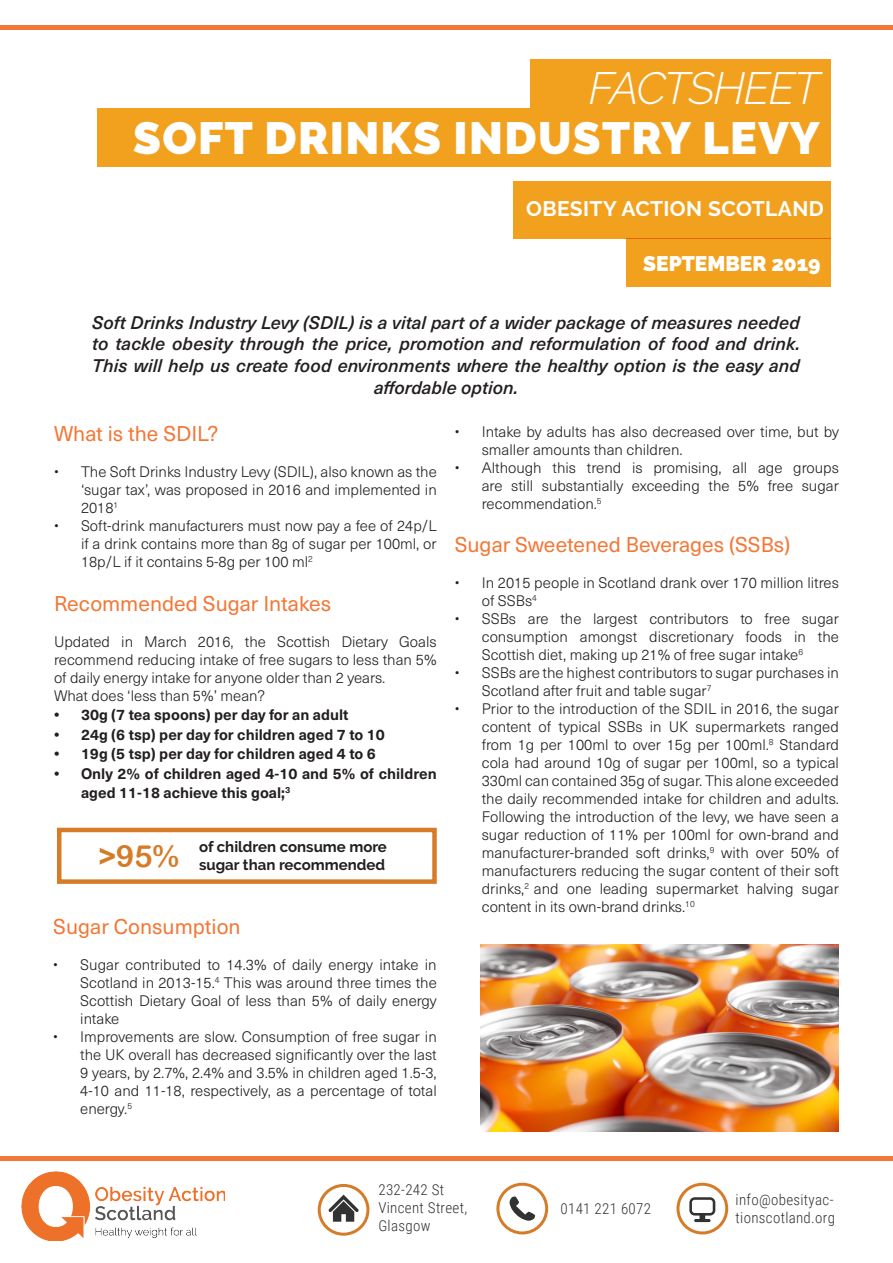
<style>
.page{position:relative;width:893px;height:1263px;background:#fff}
.page>*{position:absolute;margin:0;border:0;box-sizing:border-box;transform-origin:0 0}
.Text_Right_Justify{font:900 45px "Raleway";letter-spacing:.03em;color:#fff}
.Text_Right_Justify-2{font:italic 300 45px "Raleway";letter-spacing:-.03em;color:#fff}
.t1{font:30.6px "Arial Rounded MT Bold";color:#d67b27}
.Big_Title{font:21px "Neue Haas Unica W1 G";color:#f37736}
.Text_Right_Justify-3{font:700 21px "Raleway";letter-spacing:.02em;color:#fff}
.t2{font:900 21px "Raleway";color:#fff}
.t3{font:italic 500 18px/21.6px "Neue Haas Unica W1 G";color:#231f20;text-align:center}
.t4{font:300 15px/18px "Neue Haas Unica W1 G";color:#231f20;text-align:justify}
.t5{font:700 15px/19.5px "Neue Haas Unica W1 G";color:#231f20}
.Text_Left_Justify{font:300 15px/18px "Roboto Condensed";letter-spacing:.02em;color:#333233}
.t6{font:700 15px/18px "Raleway";color:#231f20}
</style>
<div class="page">
<hr style="left:0;top:1157px;width:893px;height:4px;background:#f37736">
<img style="left:21px;top:1172px;width:204px;height:68px">
<svg style="left:328px;top:1194px;width:31px;height:28px"></svg>
<div style="left:318px;top:1184px;width:51px;height:52px;border:3px solid #d67b27;border-radius:50%"></div>
<svg style="left:510px;top:1196px;width:25px;height:25px"></svg>
<div style="left:496px;top:1183px;width:52px;height:51px;border:3px solid #d67b27;border-radius:50%"></div>
<svg style="left:689px;top:1197px;width:26px;height:25px"></svg>
<div style="left:676px;top:1183px;width:52px;height:51px;border:3px solid #d67b27;border-radius:50%"></div>
<div style="left:98px;top:108px;width:733px;height:58px;background:#f2a11f"></div>
<div style="left:530px;top:59px;width:301px;height:49px;background:#f2a11f"></div>
<div style="left:626px;top:238px;width:205px;height:49px;background:#f2a11f"></div>
<div style="left:513px;top:181px;width:318px;height:57px;background:#f2a11f"></div>
<hr style="left:0;top:25px;width:893px;height:4px;background:#f37736">
<img style="left:480px;top:944px;width:359px;height:188px">
<div style="left:57px;top:828px;width:380px;height:56px;border:4px solid #d67b27"></div>
<p class="Text_Right_Justify-2" style="left:589px;top:62px;width:233px">FACTSHEET</p>
<p class="Text_Right_Justify" style="left:133px;top:112px;width:688px">SOFT DRINKS INDUSTRY LEVY</p>
<p class="Text_Right_Justify-3" style="left:526px;top:196px;width:299px">OBESITY ACTION SCOTLAND</p>
<p class="t2" style="left:643px;top:252px;width:179px">SEPTEMBER 2019</p>
<p class="t3" style="left:92px;top:310px;width:709px">Soft Drinks Industry Levy (SDIL) is a vital part of a wider package of measures needed to tackle obesity through the price, promotion and reformulation of food and drink.<br>This will help us create food environments where the healthy option is the easy and affordable option.</p>
<p class="Big_Title" style="left:54px;top:418px;width:166px">What is the SDIL?</p>
<p class="t4" style="left:81px;top:462px;width:357px;text-indent:-27px">• The Soft Drinks Industry Levy (SDIL), also known as the ‘sugar tax’, was proposed in 2016 and implemented in 2018<sup>1</sup></p>
<p class="t4" style="left:81px;top:516px;width:357px;text-indent:-27px">• Soft-drink manufacturers must now pay a fee of 24p/L if a drink contains more than 8g of sugar per 100ml, or 18p/L if it contains 5-8g per 100 ml<sup>2</sup></p>
<p class="Big_Title" style="left:54px;top:587px;width:279px">Recommended Sugar Intakes</p>
<p class="t4" style="left:54px;top:631px;width:384px">Updated in March 2016, the Scottish Dietary Goals recommend reducing intake of free sugars to less than 5% of daily energy intake for anyone older than 2 years.</p>
<p class="t4" style="left:54px;top:685px;width:212px">What does ‘less than 5%’ mean?</p>
<p class="t5" style="left:54px;top:704px;width:296px">• 30g (7 tea spoons) per day for an adult</p>
<p class="t5" style="left:54px;top:723px;width:332px">• 24g (6 tsp) per day for children aged 7 to 10</p>
<p class="t5" style="left:54px;top:743px;width:323px">• 19g (5 tsp) per day for children aged 4 to 6</p>
<p class="t5" style="left:81px;top:762px;width:357px;text-indent:-27px">• Only 2% of children aged 4-10 and 5% of children aged 11-18 achieve this goal;<sup>3</sup></p>
<p class="t1" style="left:98px;top:838px;width:82px">&gt;95%</p>
<p class="t6" style="left:199px;top:837px;width:189px">of children consume more sugar than recommended</p>
<p class="Big_Title" style="left:53px;top:911px;width:189px">Sugar Consumption</p>
<p class="t4" style="left:80px;top:955px;width:358px;text-indent:-27px">• Sugar contributed to 14.3% of daily energy intake in Scotland in 2013-15.<sup>4</sup> This was around three times the Scottish Dietary Goal of less than 5% of daily energy intake</p>
<p class="t4" style="left:80px;top:1027px;width:358px;text-indent:-27px">• Improvements are slow. Consumption of free sugar in the UK overall has decreased significantly over the last 9 years, by 2.7%, 2.4% and 3.5% in children aged 1.5-3, 4-10 and 11-18, respectively, as a percentage of total energy.<sup>5</sup></p>
<p class="t4" style="left:482px;top:422px;width:359px;text-indent:-27px">• Intake by adults has also decreased over time, but by smaller amounts than children.</p>
<p class="t4" style="left:482px;top:458px;width:359px;text-indent:-27px">• Although this trend is promising, all age groups are still substantially exceeding the 5% free sugar recommendation.<sup>5</sup></p>
<p class="Big_Title" style="left:455px;top:529px;width:337px">Sugar Sweetened Beverages (SSBs)</p>
<p class="t4" style="left:482px;top:573px;width:359px;text-indent:-27px">• In 2015 people in Scotland drank over 170 million litres of SSBs<sup>4</sup></p>
<p class="t4" style="left:482px;top:609px;width:359px;text-indent:-27px">• SSBs are the largest contributors to free sugar consumption amongst discretionary foods in the Scottish diet, making up 21% of free sugar intake<sup>6</sup></p>
<p class="t4" style="left:482px;top:663px;width:359px;text-indent:-27px">• SSBs are the highest contributors to sugar purchases in<br>Scotland after fruit and table sugar<sup>7</sup></p>
<p class="t4" style="left:482px;top:699px;width:359px;text-indent:-27px">• Prior to the introduction of the SDIL in 2016, the sugar content of typical SSBs in UK supermarkets ranged from 1g per 100ml to over 15g per 100ml.<sup>8</sup> Standard cola had around 10g of sugar per 100ml, so a typical 330ml can contained 35g of sugar. This alone exceeded the daily recommended intake for children and adults.<br>Following the introduction of the levy, we have seen a sugar reduction of 11% per 100ml for own-brand and manufacturer-branded soft drinks,<sup>9</sup> with over 50% of manufacturers reducing the sugar content of their soft drinks,<sup>2</sup> and one leading supermarket halving sugar content in its own-brand drinks.<sup>10</sup></p>
<p class="Text_Left_Justify" style="left:378px;top:1180px;width:90px">232-242 St<br>Vincent Street,</p>
<p class="Text_Left_Justify" style="left:378px;top:1216px;width:54px">Glasgow</p>
<p class="Text_Left_Justify" style="left:561px;top:1199px;width:92px">0141 221 6072</p>
<p class="Text_Left_Justify" style="left:736px;top:1190px;width:101px">info@obesityac&shy;tionscotland.org</p>
</div>
